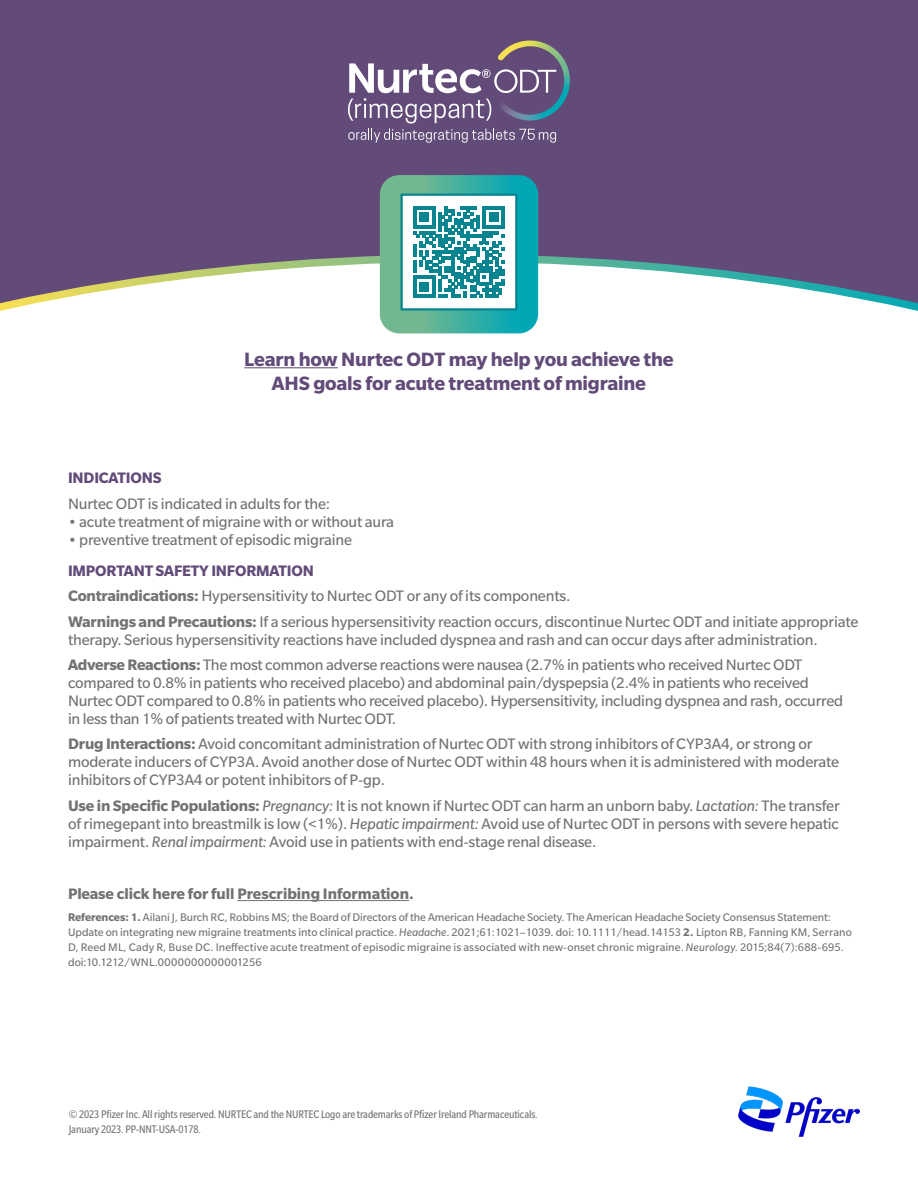
<style>
.page{position:relative;width:918px;height:1188px;background:#fff}
.page>*{position:absolute;margin:0;border:0;box-sizing:border-box;transform-origin:0 0}
.t1{font:700 21px/24px "Slate Pro";letter-spacing:-.01em;color:#624b78;text-align:center}
.t2{font:16.5px/18px "Slate Pro";letter-spacing:-.01em;color:#707372}
.t3{font:700 16.5px "Slate Pro";color:#707372}
.t4{font:700 16.5px "Slate Pro";letter-spacing:-.01em;color:#624b78}
.t5{font:12px/15px "Slate Pro";letter-spacing:-.005em;color:#707372}
.t6{font:condensed 12px/15px "Slate Pro";letter-spacing:-.01em;color:#707372}
.s1{font-weight:700;color:#624b78}
.s2{font-weight:700}
.s3{font-style:italic}
</style>
<div class="page">
<div style="left:0;top:0;width:918px;height:323px;background:#624b78"></div>
<svg style="left:0;top:255px;width:918px;height:68px"></svg>
<svg style="left:380px;top:175px;width:158px;height:158px;background:#69bcb8"></svg>
<div style="left:401px;top:194px;width:116px;height:117px;border:2px solid #068591"></div>
<svg style="left:348px;top:41px;width:222px;height:102px"></svg>
<img style="left:738px;top:1087px;width:121px;height:50px">
<hr style="left:237px;top:900px;width:172px;height:1px;background:#707372">
<hr style="left:244px;top:367px;width:94px;height:1px;background:#624b78">
<p class="t1" style="left:244px;top:347px;width:431px">Learn how Nurtec ODT may help you achieve the<br>AHS goals for acute treatment of migraine</p>
<p class="t4" style="left:68px;top:469px;width:95px">INDICATIONS</p>
<p class="t2" style="left:68px;top:494px;width:264px">Nurtec ODT is indicated in adults for the:</p>
<p class="t2" style="left:68px;top:512px;width:328px">• acute treatment of migraine with or without aura</p>
<p class="t2" style="left:68px;top:530px;width:285px">• preventive treatment of episodic migraine</p>
<p class="t2" style="left:68px;top:558px;width:792px;line-height:25.3px"><span class="s1">IMPORTANT SAFETY INFORMATION<br></span><span class="s2">Contraindications:</span> Hypersensitivity to Nurtec ODT or any of its components.<br><span class="s2">Warnings and Precautions:</span> If a serious hypersensitivity reaction occurs, discontinue Nurtec ODT and initiate appropriate</p>
<p class="t2" style="left:68px;top:627px;width:751px;line-height:25.3px">therapy. Serious hypersensitivity reactions have included dyspnea and rash and can occur days after administration.<br><span class="s2">Adverse Reactions:</span> The most common adverse reactions were nausea (2.7% in patients who received Nurtec ODT</p>
<p class="t2" style="left:68px;top:674px;width:777px">compared to 0.8% in patients who received placebo) and abdominal pain/dyspepsia (2.4% in patients who received<br>Nurtec ODT compared to 0.8% in patients who received placebo). Hypersensitivity, including dyspnea and rash, occurred in less than 1% of patients treated with Nurtec ODT.</p>
<p class="t2" style="left:68px;top:735px;width:773px"><span class="s2">Drug Interactions:</span> Avoid concomitant administration of Nurtec ODT with strong inhibitors of CYP3A4, or strong or moderate inducers of CYP3A. Avoid another dose of Nurtec ODT within 48 hours when it is administered with moderate inhibitors of CYP3A4 or potent inhibitors of P-gp.</p>
<p class="t2" style="left:68px;top:796px;width:773px;text-align:justify"><span class="s2">Use in Specific Populations:</span> <span class="s3">Pregnancy:</span> It is not known if Nurtec ODT can harm an unborn baby. <span class="s3">Lactation:</span> The transfer of rimegepant into breastmilk is low (&lt;1%). <span class="s3">Hepatic impairment:</span> Avoid use of Nurtec ODT in persons with severe hepatic impairment. <span class="s3">Renal impairment:</span> Avoid use in patients with end-stage renal disease.</p>
<p class="t3" style="left:68px;top:885px;width:347px">Please click here for full Prescribing Information.</p>
<p class="t5" style="left:68px;top:910px;width:785px"><span class="s2">References: 1.</span> Ailani J, Burch RC, Robbins MS; the Board of Directors of the American Headache Society. The American Headache Society Consensus Statement:<br>Update on integrating new migraine treatments into clinical practice. <span class="s3">Headache</span>. 2021;61:1021–1039. doi: 10.1111/head.14153 <span class="s2">2.</span> Lipton RB, Fanning KM, Serrano D, Reed ML, Cady R, Buse DC. Ineffective acute treatment of episodic migraine is associated with new-onset chronic migraine. <span class="s3">Neurology.</span> 2015;84(7):688-695. doi:10.1212/WNL.0000000000001256</p>
<p class="t6" style="left:69px;top:1106px;width:471px">© 2023 Pfizer Inc. All rights reserved. NURTEC and the NURTEC Logo are trademarks of Pfizer Ireland Pharmaceuticals.<br>January 2023. PP-NNT-USA-0178.</p>
</div>
